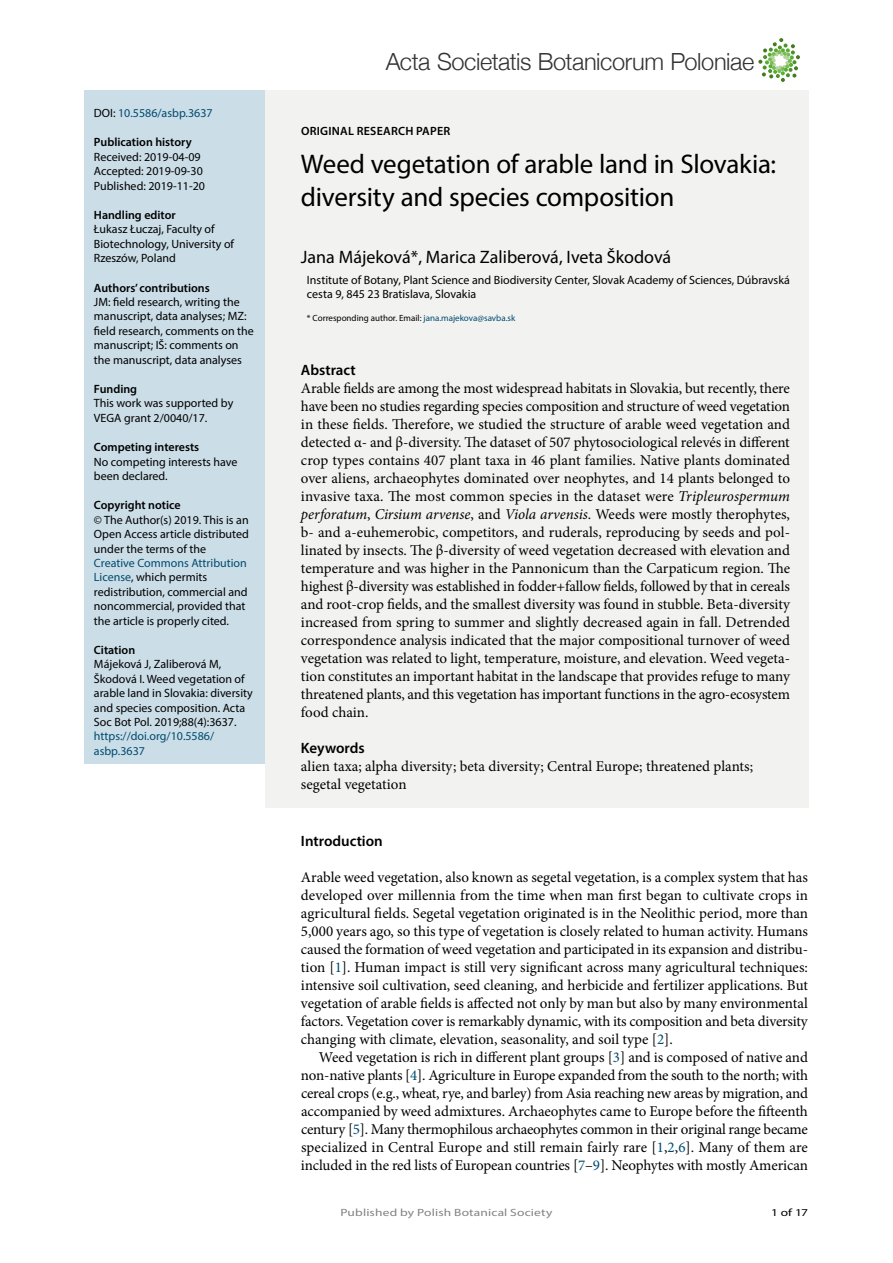
<style>
.page{position:relative;width:893px;height:1263px;background:#fff}
.page>*{position:absolute;margin:0;border:0;box-sizing:border-box;transform-origin:0 0}
.t1{font:27px/32.4px "Myriad Pro";letter-spacing:-.01em;color:#000}
.t2{font:300 23.55px "Helvetica Neue";letter-spacing:-.02em;color:#333}
.Authors{font:18px "Myriad Pro";color:#000}
.Body_text{font:15px/18px "Minion Pro";letter-spacing:-.005em;color:#000;text-align:justify}
.Body_text___first_li{font:15px/18px "Minion Pro";letter-spacing:-.005em;color:#000;text-align:justify}
.Keywords{font:15px/18px "Minion Pro";color:#000}
.t3{font:600 15px "Myriad Pro";color:#000}
.Body_text-2{font:12px/14.4px "Myriad Pro";color:#000}
.Affiliations{font:12px/14.4px "Myriad Pro";color:#000}
.Article_type{font:600 12px "Myriad Pro";color:#000}
.Article_type-2{font:600 12px "Myriad Pro";letter-spacing:.02em;color:#000}
.Body_text-3{font:12px "Myriad Pro";color:#004b6f}
.t4{font:10.5px "Myriad Pro Regular 2";letter-spacing:.01em;color:#828282;scale:1.28 1}
.t5{font:10.5px "Myriad Pro";color:#000;scale:1.28 1}
.Corresponding_author{font:9px "Myriad Pro";color:#000}
.s1{color:#000}
.s2{color:#004b6f}
.s3{font-style:italic}
</style>
<div class="page">
<svg style="left:758px;top:38px;width:42px;height:44px"></svg>
<div style="left:265px;top:90px;width:543px;height:717px;background:#f2f2f1"></div>
<div style="left:85px;top:90px;width:180px;height:674px;background:#cbdde7"></div>
<p class="Body_text-3" style="left:94px;top:106px;width:120px"><span class="s1">DOI:</span> 10.5586/asbp.3637</p>
<p class="Article_type" style="left:94px;top:135px;width:99px">Publication history</p>
<p class="Body_text-2" style="left:94px;top:149px;width:108px">Received: 2019-04-09</p>
<p class="Body_text-2" style="left:94px;top:164px;width:110px">Accepted: 2019-09-30</p>
<p class="Body_text-2" style="left:94px;top:178px;width:113px">Published: 2019-11-20</p>
<p class="Article_type" style="left:94px;top:207px;width:83px">Handling editor</p>
<p class="Body_text-2" style="left:94px;top:222px;width:142px">Łukasz Łuczaj, Faculty of<br>Biotechnology, University of<br>Rzeszów, Poland</p>
<p class="Article_type" style="left:94px;top:280px;width:117px">Authors’ contributions</p>
<p class="Body_text-2" style="left:94px;top:295px;width:161px">JM: field research, writing the manuscript, data analyses; MZ: field research, comments on the manuscript; IŠ: comments on the manuscript, data analyses</p>
<p class="Article_type" style="left:94px;top:381px;width:45px">Funding</p>
<p class="Body_text-2" style="left:94px;top:396px;width:141px">This work was supported by<br>VEGA grant 2/0040/17.</p>
<p class="Article_type" style="left:94px;top:440px;width:107px">Competing interests</p>
<p class="Body_text-2" style="left:94px;top:454px;width:145px">No competing interests have been declared.</p>
<p class="Article_type" style="left:94px;top:498px;width:88px">Copyright notice</p>
<p class="Body_text-2" style="left:94px;top:512px;width:156px">© The Author(s) 2019. This is an<br>Open Access article distributed under the terms of the<br><span class="s2">Creative Commons Attribution<br>License</span>, which permits redistribution, commercial and noncommercial, provided that the article is properly cited.</p>
<p class="Article_type" style="left:94px;top:642px;width:43px">Citation</p>
<p class="Body_text-2" style="left:94px;top:657px;width:160px">Májeková J, Zaliberová M,<br>Škodová I. Weed vegetation of arable land in Slovakia: diversity and species composition. Acta<br>Soc Bot Pol. 2019;88(4):3637. <span class="s2">https://doi.org/10.5586/ asbp.3637</span></p>
<h2 class="t2" style="left:386px;top:43px;width:370px">Acta Societatis Botanicorum Poloniae</h2>
<p class="Article_type-2" style="left:301px;top:123px;width:151px">ORIGINAL RESEARCH PAPER</p>
<p class="t1" style="left:301px;top:148px;width:477px">Weed vegetation of arable land in Slovakia: diversity and species composition</p>
<p class="Authors" style="left:301px;top:246px;width:372px">Jana Májeková*, Marica Zaliberová, Iveta Škodová</p>
<p class="Affiliations" style="left:307px;top:272px;width:484px">Institute of Botany, Plant Science and Biodiversity Center, Slovak Academy of Sciences, Dúbravská cesta 9, 845 23 Bratislava, Slovakia</p>
<p class="Corresponding_author" style="left:307px;top:312px;width:210px">* Corresponding author. Email: <span class="s2">jana.majekova@savba.sk</span></p>
<p class="t3" style="left:301px;top:360px;width:56px">Abstract</p>
<p class="Body_text" style="left:301px;top:379px;width:491px">Arable fields are among the most widespread habitats in Slovakia, but recently, there have been no studies regarding species composition and structure of weed vegetation in these fields. Therefore, we studied the structure of arable weed vegetation and detected α- and β-diversity. The dataset of 507 phytosociological relevés in different crop types contains 407 plant taxa in 46 plant families. Native plants dominated over aliens, archaeophytes dominated over neophytes, and 14 plants belonged to invasive taxa. The most common species in the dataset were <span class="s3">Tripleurospermum perforatum</span>, <span class="s3">Cirsium arvense</span>, and <span class="s3">Viola arvensis</span>. Weeds were mostly therophytes, b- and a-euhemerobic, competitors, and ruderals, reproducing by seeds and pol&shy;linated by insects. The β-diversity of weed vegetation decreased with elevation and temperature and was higher in the Pannonicum than the Carpaticum region. The highest β-diversity was established in fodder+fallow fields, followed by that in cereals and root-crop fields, and the smallest diversity was found in stubble. Beta-diversity increased from spring to summer and slightly decreased again in fall. Detrended correspondence analysis indicated that the major compositional turnover of weed vegetation was related to light, temperature, moisture, and elevation. Weed vegeta&shy;tion constitutes an important habitat in the landscape that provides refuge to many threatened plants, and this vegetation has important functions in the agro-ecosystem food chain.</p>
<p class="t3" style="left:301px;top:738px;width:65px">Keywords</p>
<p class="Keywords" style="left:301px;top:757px;width:454px">alien taxa; alpha diversity; beta diversity; Central Europe; threatened plants; segetal vegetation</p>
<p class="t3" style="left:301px;top:831px;width:83px">Introduction</p>
<p class="Body_text" style="left:301px;top:868px;width:509px">Arable weed vegetation, also known as segetal vegetation, is a complex system that has developed over millennia from the time when man first began to cultivate crops in agricultural fields. Segetal vegetation originated is in the Neolithic period, more than 5,000 years ago, so this type of vegetation is closely related to human activity. Humans caused the formation of weed vegetation and participated in its expansion and distribu&shy;tion [<span class="s2">1</span>]. Human impact is still very significant across many agricultural techniques: intensive soil cultivation, seed cleaning, and herbicide and fertilizer applications. But vegetation of arable fields is affected not only by man but also by many environmental factors. Vegetation cover is remarkably dynamic, with its composition and beta diversity changing with climate, elevation, seasonality, and soil type [<span class="s2">2</span>].</p>
<p class="Body_text___first_li" style="left:301px;top:1048px;width:509px;text-indent:18px">Weed vegetation is rich in different plant groups [<span class="s2">3</span>] and is composed of native and non-native plants [<span class="s2">4</span>]. Agriculture in Europe expanded from the south to the north; with cereal crops (e.g., wheat, rye, and barley) from Asia reaching new areas by migration, and accompanied by weed admixtures. Archaeophytes came to Europe before the fifteenth century [<span class="s2">5</span>]. Many thermophilous archaeophytes common in their original range became specialized in Central Europe and still remain fairly rare [<span class="s2">1</span>,<span class="s2">2</span>,<span class="s2">6</span>]. Many of them are included in the red lists of European countries [<span class="s2">7</span>–<span class="s2">9</span>]. Neophytes with mostly American</p>
<p class="t4" style="left:340px;top:1205px;width:167px">Published by Polish Botanical Society</p>
<p class="t5" style="left:771px;top:1205px;width:30px">1 of 17</p>
</div>
